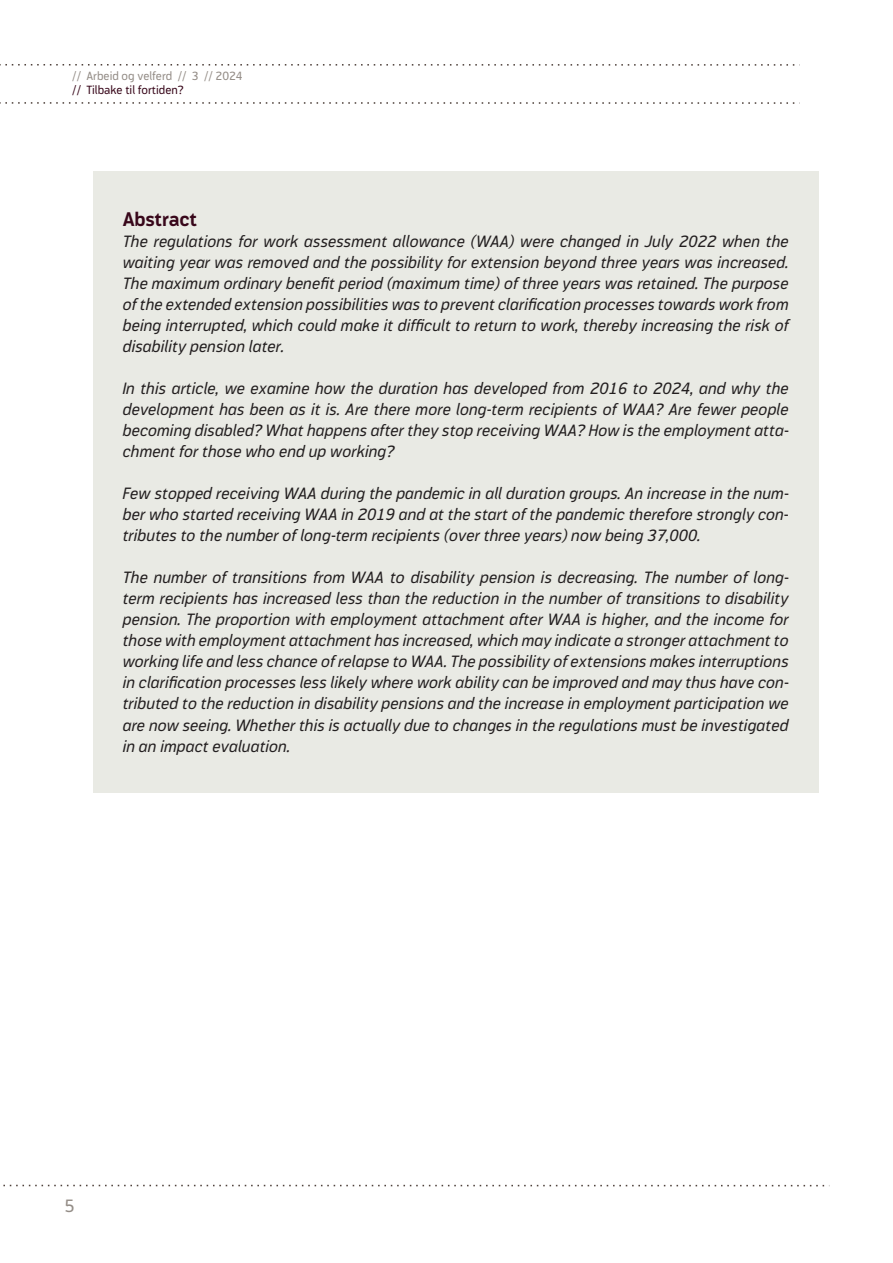
<style>
.page{position:relative;width:893px;height:1263px;background:#fff}
.page>*{position:absolute;margin:0;border:0;box-sizing:border-box;transform-origin:0 0}
.t1{font:700 19.5px "Modus";letter-spacing:-.01em;color:#38071a}
.t2{font:18px "Modus";color:#948d87}
.t3{font:italic 16.5px/21px "Modus";color:#231f20;text-align:justify}
.t4{font:12px "Modus";color:#948d87}
.t5{font:12px "Modus";color:#38071a}
</style>
<div class="page">
<svg style="left:0;top:64px;width:795px;height:2px"></svg>
<svg style="left:0;top:102px;width:795px;height:2px"></svg>
<svg style="left:3px;top:1185px;width:822px;height:1px"></svg>
<div style="left:94px;top:171px;width:725px;height:621px;background:#e9eae4"></div>
<p class="t4" style="left:72px;top:69px;width:172px">// Arbeid og velferd // 3 // 2024</p>
<p class="t5" style="left:72px;top:83px;width:113px">// Tilbake til fortiden?</p>
<p class="t1" style="left:123px;top:209px;width:76px">Abstract</p>
<p class="t3" style="left:123px;top:231px;width:668px">The regulations for work assessment allowance (WAA) were changed in July 2022 when the waiting year was removed and the possibility for extension beyond three years was increased.<br>The maximum ordinary benefit period (maximum time) of three years was retained. The purpose of the extended extension possibilities was to prevent clarification processes towards work from being interrupted, which could make it difficult to return to work, thereby increasing the risk of disability pension later.</p>
<p class="t3" style="left:123px;top:378px;width:668px">In this article, we examine how the duration has developed from 2016 to 2024, and why the development has been as it is. Are there more long-term recipients of WAA? Are fewer people becoming disabled? What happens after they stop receiving WAA? How is the employment atta&shy;chment for those who end up working?</p>
<p class="t3" style="left:123px;top:483px;width:667px">Few stopped receiving WAA during the pandemic in all duration groups. An increase in the num&shy;ber who started receiving WAA in 2019 and at the start of the pandemic therefore strongly con&shy;tributes to the number of long-term recipients (over three years) now being 37,000.</p>
<p class="t3" style="left:123px;top:567px;width:668px">The number of transitions from WAA to disability pension is decreasing. The number of long&shy;term recipients has increased less than the reduction in the number of transitions to disability pension. The proportion with employment attachment after WAA is higher, and the income for those with employment attachment has increased, which may indicate a stronger attachment to working life and less chance of relapse to WAA. The possibility of extensions makes interruptions in clarification processes less likely where work ability can be improved and may thus have con&shy;tributed to the reduction in disability pensions and the increase in employment participation we are now seeing. Whether this is actually due to changes in the regulations must be investigated in an impact evaluation.</p>
<p class="t2" style="left:65px;top:1195px;width:12px">5</p>
</div>
